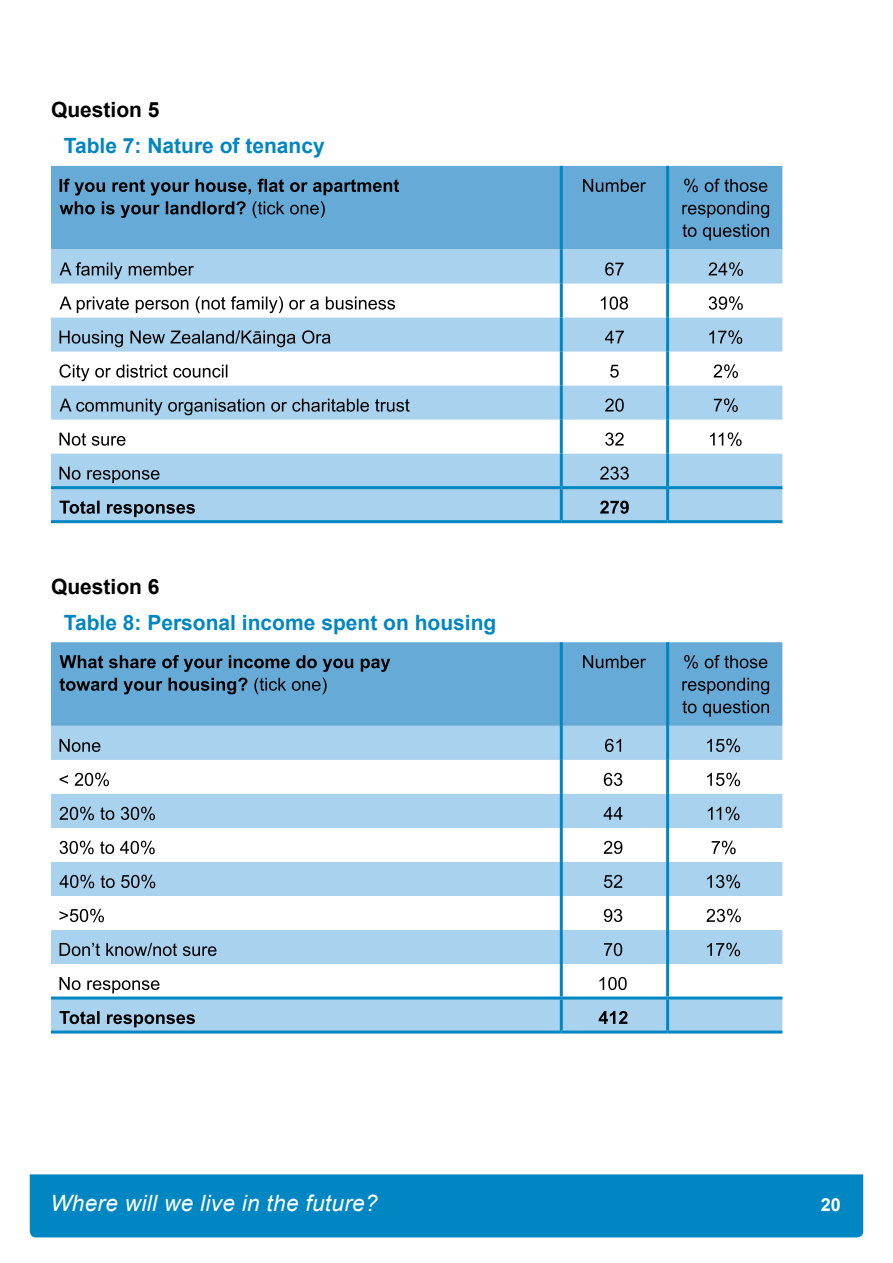
<style>
.page{position:relative;width:893px;height:1263px;background:#fff}
.page>*{position:absolute;margin:0;border:0;box-sizing:border-box;transform-origin:0 0}
.t1{font:italic 22.5px "Arial";letter-spacing:.015em;color:#fff}
.Table_header_-_H4{font:700 21px "Arial";color:#0086c2}
.Question___-_H3{font:700 21px "Arial";color:#000}
.t2{font:700 18px "Arial";color:#fff}
</style>
<div class="page">
<div style="left:30px;top:1174px;width:833px;height:63px;background:#0086c2"></div>
<div style="left:51px;top:166px;width:731px;height:84px;background:#66aad7"></div>
<svg style="left:51px;top:250px;width:731px;height:270px;fill:#a8d2ed"></svg>
<hr style="left:560px;top:250px;width:3px;height:34px;background:#0086c2">
<hr style="left:666px;top:250px;width:3px;height:34px;background:#0086c2">
<hr style="left:560px;top:284px;width:3px;height:34px;background:#0086c2">
<hr style="left:666px;top:284px;width:3px;height:34px;background:#0086c2">
<hr style="left:560px;top:318px;width:3px;height:34px;background:#0086c2">
<hr style="left:666px;top:318px;width:3px;height:34px;background:#0086c2">
<hr style="left:560px;top:352px;width:3px;height:34px;background:#0086c2">
<hr style="left:666px;top:352px;width:3px;height:34px;background:#0086c2">
<hr style="left:560px;top:386px;width:3px;height:34px;background:#0086c2">
<hr style="left:666px;top:386px;width:3px;height:34px;background:#0086c2">
<hr style="left:560px;top:420px;width:3px;height:34px;background:#0086c2">
<hr style="left:666px;top:420px;width:3px;height:34px;background:#0086c2">
<hr style="left:560px;top:454px;width:3px;height:32px;background:#0086c2">
<hr style="left:666px;top:454px;width:3px;height:32px;background:#0086c2">
<hr style="left:51px;top:486px;width:510px;height:3px;background:#0086c2">
<hr style="left:561px;top:486px;width:107px;height:3px;background:#0086c2">
<hr style="left:560px;top:489px;width:3px;height:31px;background:#0086c2">
<hr style="left:668px;top:486px;width:114px;height:3px;background:#0086c2">
<hr style="left:666px;top:489px;width:3px;height:31px;background:#0086c2">
<hr style="left:51px;top:520px;width:510px;height:3px;background:#0086c2">
<hr style="left:561px;top:520px;width:107px;height:3px;background:#0086c2">
<hr style="left:668px;top:520px;width:114px;height:3px;background:#0086c2">
<hr style="left:560px;top:166px;width:3px;height:84px;background:#0086c2">
<hr style="left:666px;top:166px;width:3px;height:84px;background:#0086c2">
<svg style="left:60px;top:179px;width:339px;height:39px;background:#5187ab"></svg>
<svg style="left:583px;top:179px;width:63px;height:13px"></svg>
<svg style="left:684px;top:179px;width:83px;height:13px"></svg>
<svg style="left:682px;top:201px;width:87px;height:17px"></svg>
<svg style="left:682px;top:224px;width:87px;height:16px"></svg>
<svg style="left:60px;top:262px;width:134px;height:17px;background:#82a3b8"></svg>
<svg style="left:605px;top:262px;width:19px;height:14px"></svg>
<svg style="left:709px;top:262px;width:34px;height:14px"></svg>
<svg style="left:60px;top:296px;width:335px;height:17px"></svg>
<svg style="left:601px;top:296px;width:27px;height:14px"></svg>
<svg style="left:709px;top:296px;width:34px;height:14px"></svg>
<svg style="left:60px;top:330px;width:270px;height:17px;background:#80a0b4"></svg>
<svg style="left:605px;top:331px;width:19px;height:12px"></svg>
<svg style="left:709px;top:330px;width:33px;height:14px"></svg>
<svg style="left:60px;top:364px;width:167px;height:17px"></svg>
<svg style="left:610px;top:365px;width:9px;height:13px"></svg>
<svg style="left:714px;top:364px;width:24px;height:14px"></svg>
<svg style="left:60px;top:399px;width:350px;height:16px;background:#81a1b6"></svg>
<svg style="left:605px;top:398px;width:19px;height:14px"></svg>
<svg style="left:714px;top:398px;width:24px;height:14px"></svg>
<svg style="left:60px;top:433px;width:65px;height:13px"></svg>
<svg style="left:605px;top:433px;width:19px;height:13px"></svg>
<svg style="left:710px;top:432px;width:32px;height:14px"></svg>
<svg style="left:60px;top:467px;width:99px;height:16px;background:#7f9eb3"></svg>
<svg style="left:600px;top:467px;width:29px;height:13px"></svg>
<svg style="left:60px;top:501px;width:135px;height:16px;background:#728fa1"></svg>
<svg style="left:600px;top:501px;width:29px;height:13px"></svg>
<div style="left:51px;top:642px;width:731px;height:84px;background:#66aad7"></div>
<svg style="left:51px;top:726px;width:731px;height:304px;fill:#a8d2ed"></svg>
<hr style="left:560px;top:726px;width:3px;height:34px;background:#0086c2">
<hr style="left:666px;top:726px;width:3px;height:34px;background:#0086c2">
<hr style="left:560px;top:760px;width:3px;height:34px;background:#0086c2">
<hr style="left:666px;top:760px;width:3px;height:34px;background:#0086c2">
<hr style="left:560px;top:794px;width:3px;height:34px;background:#0086c2">
<hr style="left:666px;top:794px;width:3px;height:34px;background:#0086c2">
<hr style="left:560px;top:828px;width:3px;height:34px;background:#0086c2">
<hr style="left:666px;top:828px;width:3px;height:34px;background:#0086c2">
<hr style="left:560px;top:862px;width:3px;height:34px;background:#0086c2">
<hr style="left:666px;top:862px;width:3px;height:34px;background:#0086c2">
<hr style="left:560px;top:896px;width:3px;height:34px;background:#0086c2">
<hr style="left:666px;top:896px;width:3px;height:34px;background:#0086c2">
<hr style="left:560px;top:930px;width:3px;height:34px;background:#0086c2">
<hr style="left:666px;top:930px;width:3px;height:34px;background:#0086c2">
<hr style="left:560px;top:964px;width:3px;height:32px;background:#0086c2">
<hr style="left:666px;top:964px;width:3px;height:32px;background:#0086c2">
<hr style="left:560px;top:642px;width:3px;height:84px;background:#0086c2">
<hr style="left:666px;top:642px;width:3px;height:84px;background:#0086c2">
<hr style="left:51px;top:996px;width:510px;height:3px;background:#0086c2">
<hr style="left:561px;top:996px;width:107px;height:3px;background:#0086c2">
<hr style="left:560px;top:999px;width:3px;height:31px;background:#0086c2">
<hr style="left:668px;top:996px;width:114px;height:3px;background:#0086c2">
<hr style="left:666px;top:999px;width:3px;height:31px;background:#0086c2">
<hr style="left:51px;top:1030px;width:510px;height:3px;background:#0086c2">
<hr style="left:561px;top:1030px;width:107px;height:3px;background:#0086c2">
<hr style="left:668px;top:1030px;width:114px;height:3px;background:#0086c2">
<svg style="left:60px;top:655px;width:330px;height:39px;background:#4f84a7"></svg>
<svg style="left:583px;top:655px;width:63px;height:13px"></svg>
<svg style="left:684px;top:655px;width:83px;height:14px"></svg>
<svg style="left:682px;top:678px;width:87px;height:16px"></svg>
<svg style="left:682px;top:700px;width:87px;height:17px"></svg>
<svg style="left:60px;top:739px;width:40px;height:13px"></svg>
<svg style="left:605px;top:739px;width:16px;height:13px"></svg>
<svg style="left:707px;top:739px;width:33px;height:13px"></svg>
<svg style="left:60px;top:773px;width:49px;height:13px"></svg>
<svg style="left:604px;top:773px;width:18px;height:13px"></svg>
<svg style="left:707px;top:773px;width:33px;height:13px"></svg>
<svg style="left:60px;top:807px;width:95px;height:13px"></svg>
<svg style="left:604px;top:807px;width:18px;height:13px"></svg>
<svg style="left:708px;top:807px;width:31px;height:13px"></svg>
<svg style="left:60px;top:841px;width:95px;height:13px"></svg>
<svg style="left:604px;top:841px;width:18px;height:13px"></svg>
<svg style="left:712px;top:841px;width:24px;height:13px"></svg>
<svg style="left:60px;top:875px;width:95px;height:13px"></svg>
<svg style="left:604px;top:875px;width:18px;height:13px"></svg>
<svg style="left:707px;top:875px;width:33px;height:13px"></svg>
<svg style="left:60px;top:909px;width:44px;height:13px"></svg>
<svg style="left:604px;top:909px;width:18px;height:13px"></svg>
<svg style="left:706px;top:909px;width:35px;height:13px"></svg>
<svg style="left:60px;top:943px;width:156px;height:13px;background:#7997ab"></svg>
<svg style="left:604px;top:943px;width:18px;height:13px"></svg>
<svg style="left:707px;top:943px;width:33px;height:13px"></svg>
<svg style="left:60px;top:977px;width:99px;height:16px"></svg>
<svg style="left:599px;top:977px;width:28px;height:13px"></svg>
<svg style="left:60px;top:1011px;width:135px;height:16px;background:#728ea1"></svg>
<svg style="left:599px;top:1011px;width:28px;height:13px"></svg>
<h3 class="Question___-_H3" style="left:51px;top:96px;width:110px">Question 5</h3>
<h4 class="Table_header_-_H4" style="left:64px;top:132px;width:263px">Table 7: Nature of tenancy</h4>
<h3 class="Question___-_H3" style="left:51px;top:572px;width:110px">Question 6</h3>
<h4 class="Table_header_-_H4" style="left:64px;top:608px;width:434px">Table 8: Personal income spent on housing</h4>
<p class="t1" style="left:50px;top:1189px;width:329px">Where will we live in the future?</p>
<p class="t2" style="left:821px;top:1192px;width:22px">20</p>
</div>
